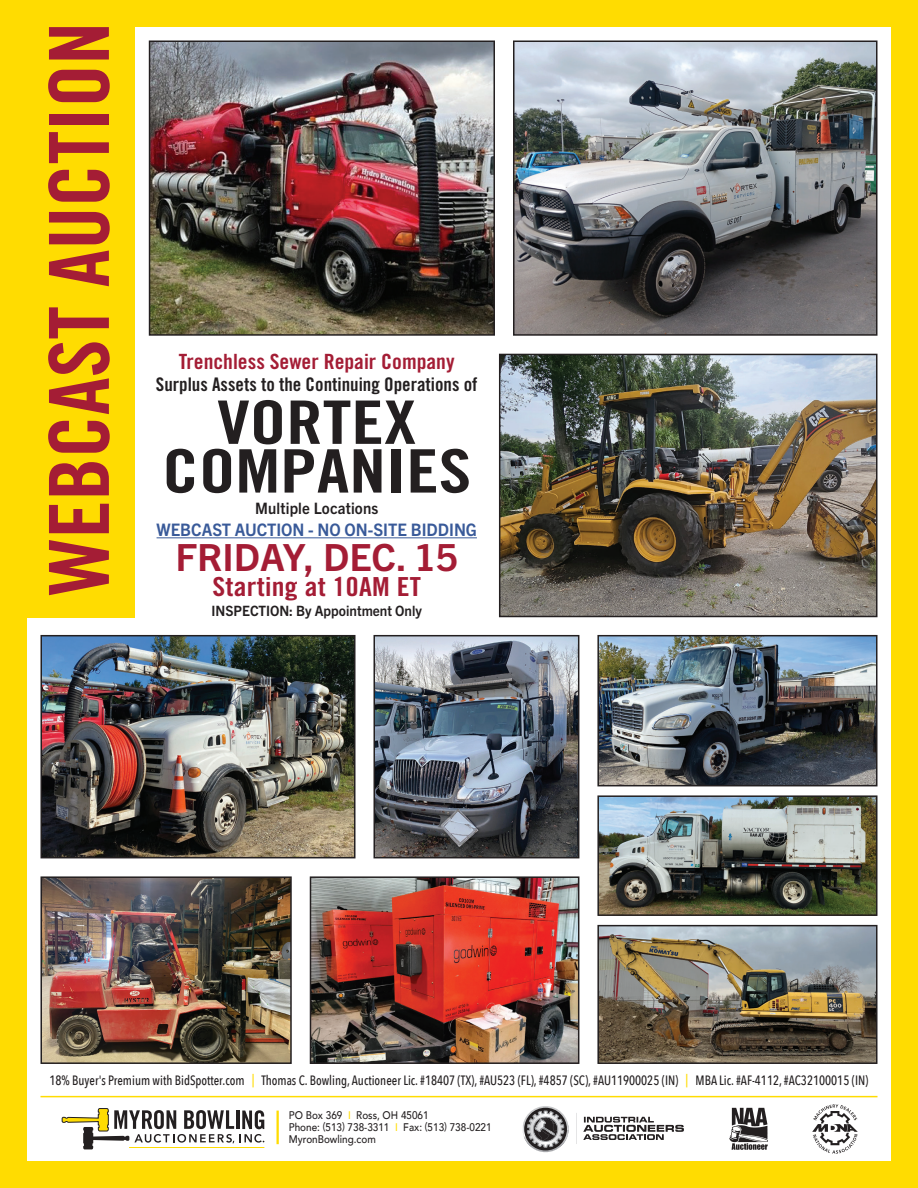
<style>
.page{position:relative;width:918px;height:1188px;background:#fff}
.page>*{position:absolute;margin:0;border:0;box-sizing:border-box;transform-origin:0 0}
.t1{font:82.95px "Trade Gothic LT Std Bd Cn 20";color:#a41d35}
.t2{font:60px/48.8px "Trade Gothic LT Std Bd Cn 20";color:#231f20;text-align:center;scale:1.22 1}
.t3{font:700 37.5px "Trade Gothic Next LT Pro";color:#a41d35}
.t4{font:26.25px "Trade Gothic LT Std Bd Cn 20";letter-spacing:.01em;color:#a41d35;scale:1.1 1}
.t5{font:21px "Trade Gothic LT Std Bd Cn 20";color:#a41d35;scale:1.05 1}
.t6{font:18.75px "Trade Gothic LT Std Bd Cn 20";color:#231f20}
.t7{font:700 17.25px "Trade Gothic Next LT Pro";color:#395a99;scale:.95 1}
.t8{font:700 15.75px "Trade Gothic Next LT Pro";letter-spacing:.01em;color:#231f20;scale:.95 1}
.t9{font:700 14.25px "Trade Gothic Next LT Pro";color:#231f20;scale:.95 1}
.t10{font:500 13.5px "Avenir Next Condensed";color:#231f20;scale:.93 1}
.t11{font:500 11.1px/12.5px "Avenir";color:#231f20;scale:.9 1}
.s1{color:#ffdc01}
</style>
<div class="page">
<img style="left:152px;top:43px;width:340px;height:290px">
<div style="left:149px;top:40px;width:346px;height:296px;border:2px solid #231f20"></div>
<img style="left:313px;top:879px;width:263px;height:182px">
<div style="left:310px;top:876px;width:269px;height:188px;border:2px solid #231f20"></div>
<img style="left:377px;top:638px;width:199px;height:217px">
<div style="left:374px;top:635px;width:205px;height:223px;border:2px solid #231f20"></div>
<img style="left:43px;top:638px;width:310px;height:217px">
<div style="left:40px;top:635px;width:316px;height:223px;border:2px solid #231f20"></div>
<img style="left:43px;top:879px;width:246px;height:182px">
<div style="left:40px;top:876px;width:252px;height:188px;border:2px solid #231f20"></div>
<img style="left:600px;top:638px;width:275px;height:145px">
<div style="left:597px;top:635px;width:281px;height:151px;border:2px solid #231f20"></div>
<div style="left:0;top:0;width:135px;height:617px;background:#ffdc01"></div>
<div style="left:0;top:0;width:918px;height:27px;background:#ffdc01"></div>
<div style="left:891px;top:0;width:27px;height:1188px;background:#ffdc01"></div>
<div style="left:0;top:0;width:27px;height:1188px;background:#ffdc01"></div>
<div style="left:0;top:1161px;width:918px;height:27px;background:#ffdc01"></div>
<hr style="left:157px;top:537px;width:320px;height:1px;background:#395a99">
<img style="left:516px;top:43px;width:359px;height:290px">
<div style="left:513px;top:40px;width:365px;height:296px;border:2px solid #231f20"></div>
<img style="left:502px;top:357px;width:373px;height:257px">
<div style="left:499px;top:354px;width:379px;height:263px;border:2px solid #231f20"></div>
<hr style="left:40px;top:1096px;width:838px;height:1px;background:#ffdc01">
<hr style="left:276px;top:1111px;width:3px;height:33px;background:#ffdc01">
<svg style="left:62px;top:1108px;width:172px;height:41px"></svg>
<hr style="left:236px;top:1110px;width:3px;height:19px;background:#231f20">
<svg style="left:240px;top:1110px;width:24px;height:33px"></svg>
<hr style="left:129px;top:1147px;width:135px;height:1px;background:#ffdc01">
<img style="left:812px;top:1104px;width:46px;height:50px">
<img style="left:729px;top:1107px;width:39px;height:43px">
<svg style="left:576px;top:1113px;width:1px;height:31px"></svg>
<svg style="left:523px;top:1106px;width:46px;height:46px"></svg>
<svg style="left:583px;top:1117px;width:101px;height:23px"></svg>
<img style="left:600px;top:928px;width:275px;height:133px">
<div style="left:597px;top:925px;width:281px;height:139px;border:2px solid #231f20"></div>
<img style="left:600px;top:798px;width:275px;height:115px">
<div style="left:597px;top:795px;width:281px;height:121px;border:2px solid #231f20"></div>
<h1 class="t1" style="left:29px;top:595px;width:575px;rotate:-90deg">WEBCAST AUCTION</h1>
<h3 class="t5" style="left:179px;top:349px;width:264px">Trenchless Sewer Repair Company</h3>
<h3 class="t6" style="left:156px;top:373px;width:323px">Surplus Assets to the Continuing Operations of</h3>
<h2 class="t2" style="left:162px;top:398px;width:255px">VORTEX<br>COMPANIES</h2>
<p class="t8" style="left:255px;top:497px;width:131px">Multiple Locations</p>
<p class="t7" style="left:157px;top:518px;width:339px">WEBCAST AUCTION - NO ON-SITE BIDDING</p>
<h3 class="t3" style="left:175px;top:531px;width:284px">FRIDAY, DEC. 15</h3>
<h3 class="t4" style="left:212px;top:571px;width:191px">Starting at 10AM ET</h3>
<p class="t9" style="left:212px;top:601px;width:223px">INSPECTION: By Appointment Only</p>
<p class="t10" style="left:50px;top:1072px;width:882px">18% Buyer's Premium with BidSpotter.com <span class="s1">|</span> Thomas C. Bowling, Auctioneer Lic. #18407 (TX), #AU523 (FL), #4857 (SC), #AU11900025 (IN) <span class="s1">|</span> MBA Lic. #AF-4112, #AC32100015 (IN)</p>
<p class="t11" style="left:289px;top:1108px;width:227px">PO Box 369 <span class="s1">I</span> Ross, OH 45061<br>Phone: (513) 738-3311 <span class="s1">I</span> Fax: (513) 738-0221<br>MyronBowling.com</p>
</div>
